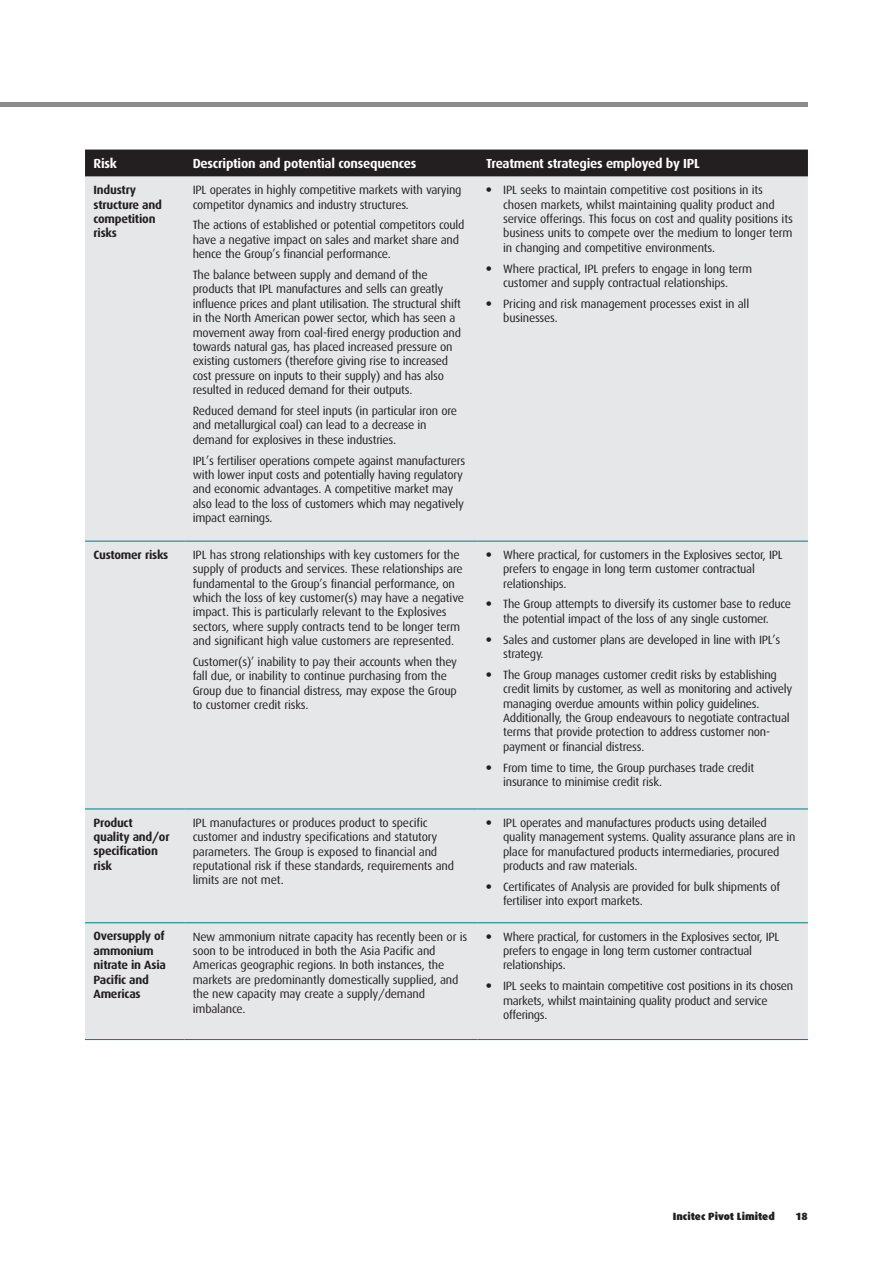
<style>
.page{position:relative;width:893px;height:1263px;background:#fff}
.page>*{position:absolute;margin:0;border:0;box-sizing:border-box;transform-origin:0 0}
.t1{font:700 13.2px "Dax";letter-spacing:-.02em;color:#fff}
.t2{font:12px/14.4px "Dax";letter-spacing:-.02em;color:#231f20}
.t3{font:700 12px/14.4px "Dax";letter-spacing:-.02em;color:#231f20}
.t4{font:900 10.5px "Dax";color:#231f20}
.s1{font-weight:900}
</style>
<div class="page">
<hr style="left:0;top:102px;width:808px;height:4px;background:#8b8b8c">
<div style="left:85px;top:150px;width:723px;height:27px;background:#231f20"></div>
<div style="left:85px;top:177px;width:723px;height:862px;background:#e6e7e9"></div>
<hr style="left:85px;top:541px;width:99px;height:1px;background:#007b85">
<hr style="left:184px;top:541px;width:294px;height:1px;background:#007b85">
<hr style="left:478px;top:541px;width:330px;height:1px;background:#007b85">
<hr style="left:85px;top:809px;width:99px;height:1px;background:#007b85">
<hr style="left:184px;top:809px;width:294px;height:1px;background:#007b85">
<hr style="left:478px;top:809px;width:330px;height:1px;background:#007b85">
<hr style="left:85px;top:922px;width:99px;height:1px;background:#007b85">
<hr style="left:184px;top:922px;width:294px;height:1px;background:#007b85">
<hr style="left:478px;top:922px;width:330px;height:1px;background:#007b85">
<hr style="left:85px;top:1039px;width:99px;height:1px;background:#007b85">
<hr style="left:184px;top:1039px;width:294px;height:1px;background:#007b85">
<hr style="left:478px;top:1039px;width:330px;height:1px;background:#007b85">
<p class="t1" style="left:94px;top:156px;width:25px">Risk</p>
<p class="t1" style="left:193px;top:156px;width:225px">Description and potential consequences</p>
<p class="t1" style="left:486px;top:156px;width:215px">Treatment strategies employed by IPL</p>
<p class="t3" style="left:94px;top:183px;width:70px">Industry structure and competition risks</p>
<p class="t2" style="left:193px;top:183px;width:270px">IPL operates in highly competitive markets with varying competitor dynamics and industry structures.</p>
<p class="t2" style="left:503px;top:183px;width:291px;text-indent:-17px"><span class="s1">•</span> IPL seeks to maintain competitive cost positions in its chosen markets, whilst maintaining quality product and service offerings. This focus on cost and quality positions its business units to compete over the medium to longer term in changing and competitive environments.</p>
<p class="t2" style="left:486px;top:261px;width:267px;text-align:center"><span class="s1">•</span> Where practical, IPL prefers to engage in long term customer and supply contractual relationships.</p>
<p class="t2" style="left:503px;top:297px;width:248px;text-indent:-17px"><span class="s1">•</span> Pricing and risk management processes exist in all businesses.</p>
<p class="t2" style="left:193px;top:218px;width:273px">The actions of established or potential competitors could have a negative impact on sales and market share and hence the Group’s financial performance.</p>
<p class="t2" style="left:193px;top:268px;width:270px">The balance between supply and demand of the products that IPL manufactures and sells can greatly influence prices and plant utilisation. The structural shift in the North American power sector, which has seen a movement away from coal-fired energy production and towards natural gas, has placed increased pressure on existing customers (therefore giving rise to increased cost pressure on inputs to their supply) and has also resulted in reduced demand for their outputs.</p>
<p class="t2" style="left:193px;top:404px;width:266px">Reduced demand for steel inputs (in particular iron ore and metallurgical coal) can lead to a decrease in demand for explosives in these industries.</p>
<p class="t2" style="left:193px;top:453px;width:274px">IPL’s fertiliser operations compete against manufacturers with lower input costs and potentially having regulatory and economic advantages. A competitive market may also lead to the loss of customers which may negatively impact earnings.</p>
<p class="t3" style="left:94px;top:547px;width:76px">Customer risks</p>
<p class="t2" style="left:193px;top:548px;width:273px">IPL has strong relationships with key customers for the supply of products and services. These relationships are fundamental to the Group’s financial performance, on which the loss of key customer(s) may have a negative impact. This is particularly relevant to the Explosives sectors, where supply contracts tend to be longer term and significant high value customers are represented.</p>
<p class="t2" style="left:193px;top:655px;width:266px">Customer(s)’ inability to pay their accounts when they fall due, or inability to continue purchasing from the Group due to financial distress, may expose the Group to customer credit risks.</p>
<p class="t2" style="left:503px;top:548px;width:281px;text-indent:-17px"><span class="s1">•</span> Where practical, for customers in the Explosives sector, IPL prefers to engage in long term customer contractual relationships.</p>
<p class="t2" style="left:486px;top:597px;width:306px;text-align:center"><span class="s1">•</span> The Group attempts to diversify its customer base to reduce the potential impact of the loss of any single customer.</p>
<p class="t2" style="left:503px;top:632px;width:279px;text-indent:-17px"><span class="s1">•</span> Sales and customer plans are developed in line with IPL’s strategy.</p>
<p class="t2" style="left:503px;top:668px;width:291px;text-indent:-17px"><span class="s1">•</span> The Group manages customer credit risks by establishing credit limits by customer, as well as monitoring and actively managing overdue amounts within policy guidelines.<br>Additionally, the Group endeavours to negotiate contractual terms that provide protection to address customer non&shy;payment or financial distress.</p>
<p class="t2" style="left:503px;top:760px;width:252px;text-indent:-17px"><span class="s1">•</span> From time to time, the Group purchases trade credit insurance to minimise credit risk.</p>
<p class="t3" style="left:94px;top:815px;width:78px">Product quality and/or specification risk</p>
<p class="t2" style="left:193px;top:815px;width:263px">IPL manufactures or produces product to specific customer and industry specifications and statutory parameters. The Group is exposed to financial and reputational risk if these standards, requirements and limits are not met.</p>
<p class="t2" style="left:503px;top:815px;width:294px;text-indent:-17px"><span class="s1">•</span> IPL operates and manufactures products using detailed quality management systems. Quality assurance plans are in place for manufactured products intermediaries, procured products and raw materials.</p>
<p class="t2" style="left:503px;top:879px;width:279px;text-indent:-17px"><span class="s1">•</span> Certificates of Analysis are provided for bulk shipments of fertiliser into export markets.</p>
<p class="t3" style="left:94px;top:929px;width:74px">Oversupply of ammonium nitrate in Asia<br>Pacific and<br>Americas</p>
<p class="t2" style="left:193px;top:929px;width:276px">New ammonium nitrate capacity has recently been or is soon to be introduced in both the Asia Pacific and Americas geographic regions. In both instances, the markets are predominantly domestically supplied, and the new capacity may create a supply/demand imbalance.</p>
<p class="t2" style="left:503px;top:929px;width:278px;text-indent:-17px"><span class="s1">•</span> Where practical, for customers in the Explosives sector, IPL prefers to engage in long term customer contractual relationships.</p>
<p class="t2" style="left:503px;top:979px;width:292px;text-indent:-17px"><span class="s1">•</span> IPL seeks to maintain competitive cost positions in its chosen markets, whilst maintaining quality product and service offerings.</p>
<p class="t4" style="left:673px;top:1210px;width:103px">Incitec Pivot Limited</p>
<p class="t4" style="left:795px;top:1210px;width:14px">18</p>
</div>
